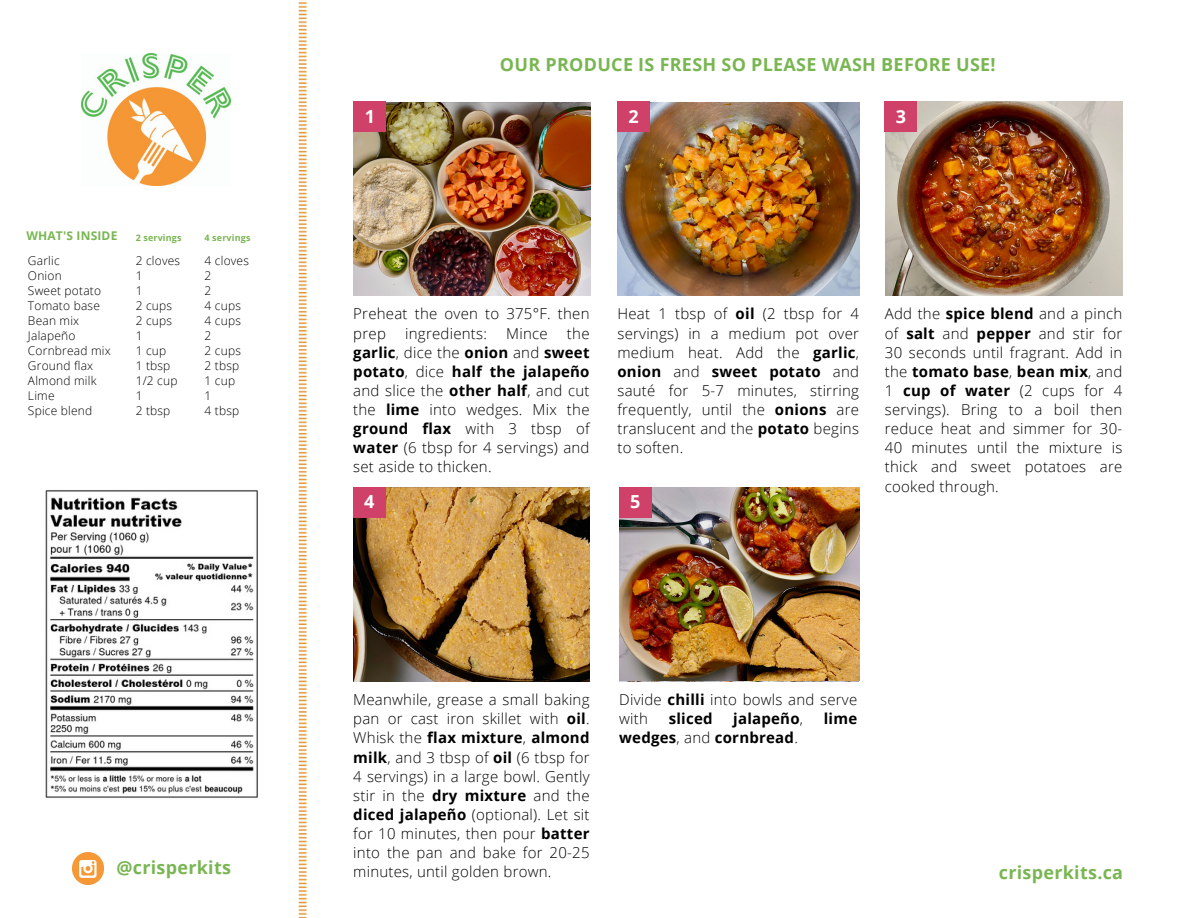
<style>
.page{position:relative;width:1188px;height:918px;background:#fff}
.page>*{position:absolute;margin:0;border:0;box-sizing:border-box;transform-origin:0 0}
.t1{font:700 18px "Open Sans";letter-spacing:.015em;color:#79b652}
.t2{font:700 18px "Open Sans";color:#fff}
.t3{font:300 15px/19.2px "Open Sans";letter-spacing:.015em;color:#000;text-align:justify}
.t4{font:700 15px "Open Sans";letter-spacing:.015em;color:#000}
.t5{font:300 12px/15px "Open Sans";letter-spacing:.015em;color:#000}
.t6{font:700 12px "Open Sans";letter-spacing:.015em;color:#79b652}
.t7{font:700 9px "Open Sans";letter-spacing:.015em;color:#79b652}
.s1{font-weight:700}
.s2{font-weight:300}
</style>
<div class="page">
<img style="left:230px;top:0;width:669px;height:918px">
<img style="left:72px;top:853px;width:32px;height:31px">
<img style="left:82px;top:53px;width:148px;height:132px">
<img style="left:617px;top:102px;width:242px;height:194px">
<div style="left:617px;top:102px;width:33px;height:30px;background:#cf4169"></div>
<img style="left:885px;top:102px;width:238px;height:193px">
<div style="left:885px;top:102px;width:32px;height:30px;background:#cf4169"></div>
<img style="left:353px;top:488px;width:237px;height:193px">
<div style="left:353px;top:487px;width:32px;height:31px;background:#cf4169"></div>
<img style="left:354px;top:102px;width:236px;height:194px">
<div style="left:354px;top:102px;width:32px;height:30px;background:#cf4169"></div>
<img style="left:620px;top:487px;width:239px;height:194px">
<div style="left:619px;top:487px;width:32px;height:31px;background:#cf4169"></div>
<img style="left:45px;top:487px;width:215px;height:318px">
<h5 class="t6" style="left:26px;top:227px;width:93px">WHAT'S INSIDE</h5>
<h5 class="t7" style="left:136px;top:232px;width:47px">2 servings</h5>
<h5 class="t7" style="left:205px;top:232px;width:47px">4 servings</h5>
<h3 class="t5" style="left:28px;top:252px;width:84px">Garlic<br>Onion<br>Sweet potato<br>Tomato base<br>Bean mix<br>Jalapeño<br>Cornbread mix<br>Ground flax<br>Almond milk<br>Lime<br>Spice blend</h3>
<p class="t5" style="left:136px;top:252px;width:46px">2 cloves<br>1<br>1<br>2 cups<br>2 cups<br>1<br>1 cup<br>1 tbsp<br>1/2 cup<br>1<br>2 tbsp</p>
<p class="t5" style="left:205px;top:252px;width:46px">4 cloves<br>2<br>2<br>4 cups<br>4 cups<br>2<br>2 cups<br>2 tbsp<br>1 cup<br>1<br>4 tbsp</p>
<p class="t1" style="left:116px;top:855px;width:116px">@crisperkits</p>
<p class="t2" style="left:365px;top:104px;width:12px">1</p>
<p class="t1" style="left:500px;top:52px;width:497px">OUR PRODUCE IS FRESH SO PLEASE WASH BEFORE USE!</p>
<h3 class="t2" style="left:628px;top:104px;width:12px">2</h3>
<p class="t2" style="left:896px;top:104px;width:12px">3</p>
<p class="t3" style="left:353px;top:304px;width:238px">Preheat the oven to 375°F. then prep</p>
<p class="t3" style="left:353px;top:323px;width:238px;text-indent:214px">the <span class="s1">garlic</span>, dice the <span class="s1">onion</span> and <span class="s1">sweet potato</span>, dice <span class="s1">half the jalapeño </span>and slice the <span class="s1">other half</span>, and cut the <span class="s1">lime</span> into wedges. Mix the <span class="s1">ground flax</span> with 3 tbsp of <span class="s1">water</span> (6 tbsp for 4 servings) and set aside to thicken.</p>
<p class="t3" style="left:405px;top:323px;width:83px">ingredients:</p>
<p class="t3" style="left:506px;top:323px;width:43px">Mince</p>
<p class="t2" style="left:364px;top:489px;width:12px">4</p>
<h1 class="t3" style="left:617px;top:304px;width:243px">Heat 1 tbsp of <span class="s1">oil</span> (2 tbsp for 4 servings) in a medium pot over medium heat. Add the <span class="s1">garlic</span>, <span class="s1">onion</span> and <span class="s1">sweet potato</span> and sauté for 5-7 minutes, stirring frequently, until the <span class="s1">onions</span> are translucent and the <span class="s1">potato</span> begins to soften.</h1>
<p class="t3" style="left:885px;top:304px;width:239px">Add the <span class="s1">spice blend</span> and a pinch of <span class="s1">salt</span> and <span class="s1">pepper</span> and stir for 30 seconds until fragrant. Add in the <span class="s1">tomato base</span>, <span class="s1">bean mix</span>, and 1 <span class="s1">cup of water</span> (2 cups for 4 servings). Bring to a boil then reduce heat and simmer for 30- 40 minutes until the mixture is thick and sweet potatoes are cooked through.</p>
<h3 class="t2" style="left:630px;top:489px;width:12px">5</h3>
<p class="t3" style="left:353px;top:690px;width:238px">Meanwhile, grease a small baking pan or cast iron skillet with <span class="s1">oil</span>.<br>Whisk the <span class="s1">flax mixture</span>, <span class="s1">almond milk</span>, and 3 tbsp of <span class="s1">oil</span> (6 tbsp for 4 servings) in a large bowl. Gently stir in the <span class="s1">dry mixture</span> and the <span class="s1">diced jalapeño</span> (optional). Let sit for 10 minutes, then pour <span class="s1">batter </span>into the pan and bake for 20-25 minutes, until golden brown.</p>
<h4 class="t3" style="left:619px;top:690px;width:240px">Divide <span class="s1">chilli</span> into bowls and serve with</h4>
<h4 class="t4" style="left:669px;top:708px;width:45px">sliced</h4>
<h4 class="t4" style="left:733px;top:708px;width:71px">jalapeño<span class="s2">,</span></h4>
<h4 class="t4" style="left:824px;top:708px;width:35px">lime</h4>
<h4 class="t4" style="left:619px;top:727px;width:180px">wedges<span class="s2">, and</span> cornbread<span class="s2">.</span></h4>
<p class="t1" style="left:999px;top:860px;width:126px">crisperkits.ca</p>
</div>
